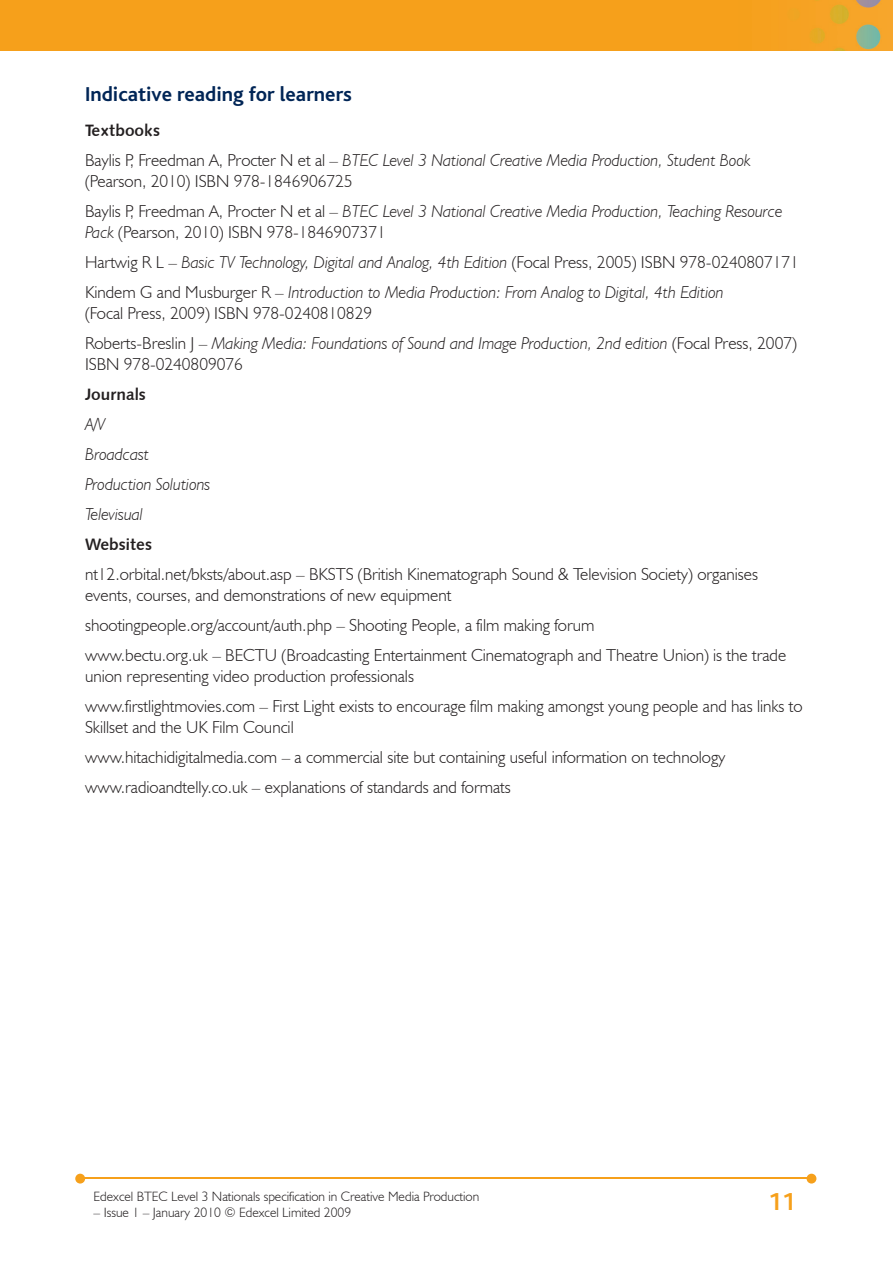
<style>
.page{position:relative;width:893px;height:1263px;background:#fff}
.page>*{position:absolute;margin:0;border:0;box-sizing:border-box;transform-origin:0 0}
.t1{font:700 25.5px "Bliss";color:#f6a01b}
.t2{font:700 21px "Bliss";color:#002556}
.t3{font:300 17.25px/30px "Humanist 521 BT";color:#231f20}
.t4{font:italic 300 17.25px/30px "Humanist 521 BT";color:#231f20}
.t5{font:16.5px "Humanist 531 BT Bold A";color:#231f20}
.t6{font:300 13.5px "Humanist 521 BT";color:#231f20}
.s1{font-style:italic}
.s2{font-style:normal}
</style>
<div class="page">
<img style="left:0;top:0;width:893px;height:51px">
<hr style="left:82px;top:1178px;width:728px;height:1px;background:#f6a01b">
<svg style="left:807px;top:1174px;width:9px;height:9px"></svg>
<svg style="left:75px;top:1174px;width:10px;height:9px"></svg>
<p class="t2" style="left:85px;top:83px;width:268px">Indicative reading for learners</p>
<p class="t5" style="left:85px;top:120px;width:77px">Textbooks</p>
<p class="t3" style="left:85px;top:149px;width:667px;line-height:21px">Baylis P, Freedman A, Procter N et al – <span class="s1">BTEC Level 3 National Creative Media Production, Student Book </span>(Pearson, 2010) ISBN 978-1846906725</p>
<p class="t3" style="left:85px;top:200px;width:699px;line-height:21px">Baylis P, Freedman A, Procter N et al – <span class="s1">BTEC Level 3 National Creative Media Production, Teaching Resource<br>Pack</span> (Pearson, 2010) ISBN 978-1846907371</p>
<p class="t4" style="left:85px;top:247px;width:715px"><span class="s2">Hartwig R L –</span> Basic TV Technology, Digital and Analog, 4th Edition <span class="s2">(Focal Press, 2005) ISBN 978-0240807171<br>Kindem G and Musburger R –</span> Introduction to Media Production: From Analog to Digital, 4th Edition</p>
<p class="t3" style="left:85px;top:297px;width:713px">(Focal Press, 2009) ISBN 978-0240810829<br>Roberts-Breslin J – <span class="s1">Making Media: Foundations of Sound and Image Production, 2nd edition</span> (Focal Press, 2007)</p>
<p class="t3" style="left:85px;top:348px;width:159px">ISBN 978-0240809076</p>
<p class="t5" style="left:85px;top:384px;width:62px">Journals</p>
<p class="t4" style="left:85px;top:409px;width:127px">A/V<br>Broadcast<br>Production Solutions<br>Televisual</p>
<p class="t5" style="left:85px;top:534px;width:69px">Websites</p>
<p class="t3" style="left:85px;top:563px;width:675px;line-height:21px">nt12.orbital.net/bksts/about.asp – BKSTS (British Kinematograph Sound &amp; Television Society) organises events, courses, and demonstrations of new equipment</p>
<p class="t3" style="left:85px;top:609px;width:703px">shootingpeople.org/account/auth.php – Shooting People, a film making forum<br>www.bectu.org.uk – BECTU (Broadcasting Entertainment Cinematograph and Theatre Union) is the trade</p>
<p class="t3" style="left:85px;top:660px;width:719px">union representing video production professionals<br>www.firstlightmovies.com – First Light exists to encourage film making amongst young people and has links to</p>
<p class="t3" style="left:85px;top:711px;width:642px">Skillset and the UK Film Council<br>www.hitachidigitalmedia.com – a commercial site but containing useful information on technology www.radioandtelly.co.uk – explanations of standards and formats</p>
<p class="t6" style="left:94px;top:1188px;width:387px">Edexcel BTEC Level 3 Nationals specification in Creative Media Production</p>
<p class="t6" style="left:94px;top:1204px;width:259px">– Issue 1 – January 2010 © Edexcel Limited 2009</p>
<h1 class="t1" style="left:768px;top:1189px;width:29px">11</h1>
</div>
